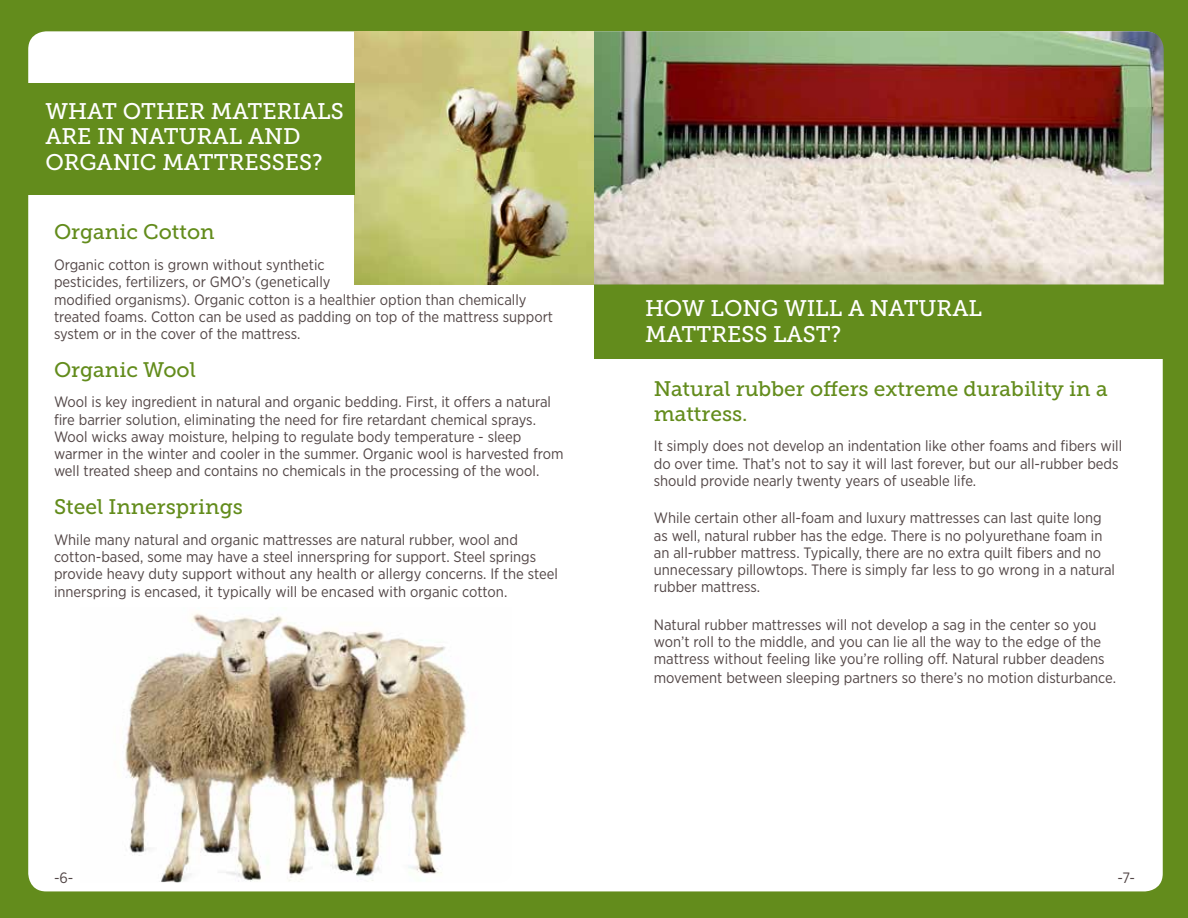
<style>
.page{position:relative;width:1188px;height:918px;background:#638c1c}
.page>*{position:absolute;margin:0;border:0;box-sizing:border-box;transform-origin:0 0}
.t1{font:22.5px/25.8px "Museo Slab 500";color:#fff}
.t2{font:21px/24.2px "Museo Slab 500";color:#638c1c}
.t3{font:15px/17.2px "Gotham Narrow";color:#524646}
</style>
<div class="page">
<div style="left:28px;top:31px;width:1135px;height:860px;background:#fff;border-radius:18px"></div>
<img style="left:355px;top:31px;width:809px;height:253px">
<div style="left:19px;top:83px;width:336px;height:111px;background:#638c1c"></div>
<div style="left:594px;top:284px;width:570px;height:75px;background:#638c1c"></div>
<img style="left:125px;top:613px;width:342px;height:269px">
<h1 class="t1" style="left:45px;top:98px;width:300px">WHAT OTHER MATERIALS<br>ARE IN NATURAL AND<br>ORGANIC MATTRESSES?</h1>
<h2 class="t2" style="left:54px;top:220px;width:162px">Organic Cotton</h2>
<p class="t3" style="left:54px;top:256px;width:501px">Organic cotton is grown without synthetic<br>pesticides, fertilizers, or GMO’s (genetically<br>modified organisms). Organic cotton is a healthier option than chemically treated foams. Cotton can be used as padding on top of the mattress support system or in the cover of the mattress.</p>
<h2 class="t2" style="left:54px;top:358px;width:143px">Organic Wool</h2>
<p class="t3" style="left:54px;top:393px;width:511px">Wool is key ingredient in natural and organic bedding. First, it offers a natural fire barrier solution, eliminating the need for fire retardant chemical sprays.<br>Wool wicks away moisture, helping to regulate body temperature - sleep warmer in the winter and cooler in the summer. Organic wool is harvested from well treated sheep and contains no chemicals in the processing of the wool.</p>
<h2 class="t2" style="left:54px;top:495px;width:190px">Steel Innersprings</h2>
<p class="t3" style="left:54px;top:531px;width:505px">While many natural and organic mattresses are natural rubber, wool and cotton-based, some may have a steel innerspring for support. Steel springs provide heavy duty support without any health or allergy concerns. If the steel innerspring is encased, it typically will be encased with organic cotton.</p>
<h1 class="t1" style="left:645px;top:296px;width:339px">HOW LONG WILL A NATURAL<br>MATTRESS LAST?</h1>
<h2 class="t2" style="left:654px;top:377px;width:455px">Natural rubber offers extreme durability in a mattress.</h2>
<p class="t3" style="left:654px;top:437px;width:470px">It simply does not develop an indentation like other foams and fibers will do over time. That’s not to say it will last forever, but our all-rubber beds should provide nearly twenty years of useable life.</p>
<p class="t3" style="left:654px;top:509px;width:463px">While certain other all-foam and luxury mattresses can last quite long as well, natural rubber has the edge. There is no polyurethane foam in an all-rubber mattress. Typically, there are no extra quilt fibers and no unnecessary pillowtops. There is simply far less to go wrong in a natural rubber mattress.</p>
<p class="t3" style="left:654px;top:616px;width:452px">Natural rubber mattresses will not develop a sag in the center so you won’t roll to the middle, and you can lie all the way to the edge of the mattress without feeling like you’re rolling off. Natural rubber deadens</p>
<p class="t3" style="left:654px;top:669px;width:464px">movement between sleeping partners so there’s no motion disturbance.</p>
<p class="t3" style="left:54px;top:869px;width:21px">-6-</p>
<p class="t3" style="left:1117px;top:869px;width:19px">-7-</p>
</div>
